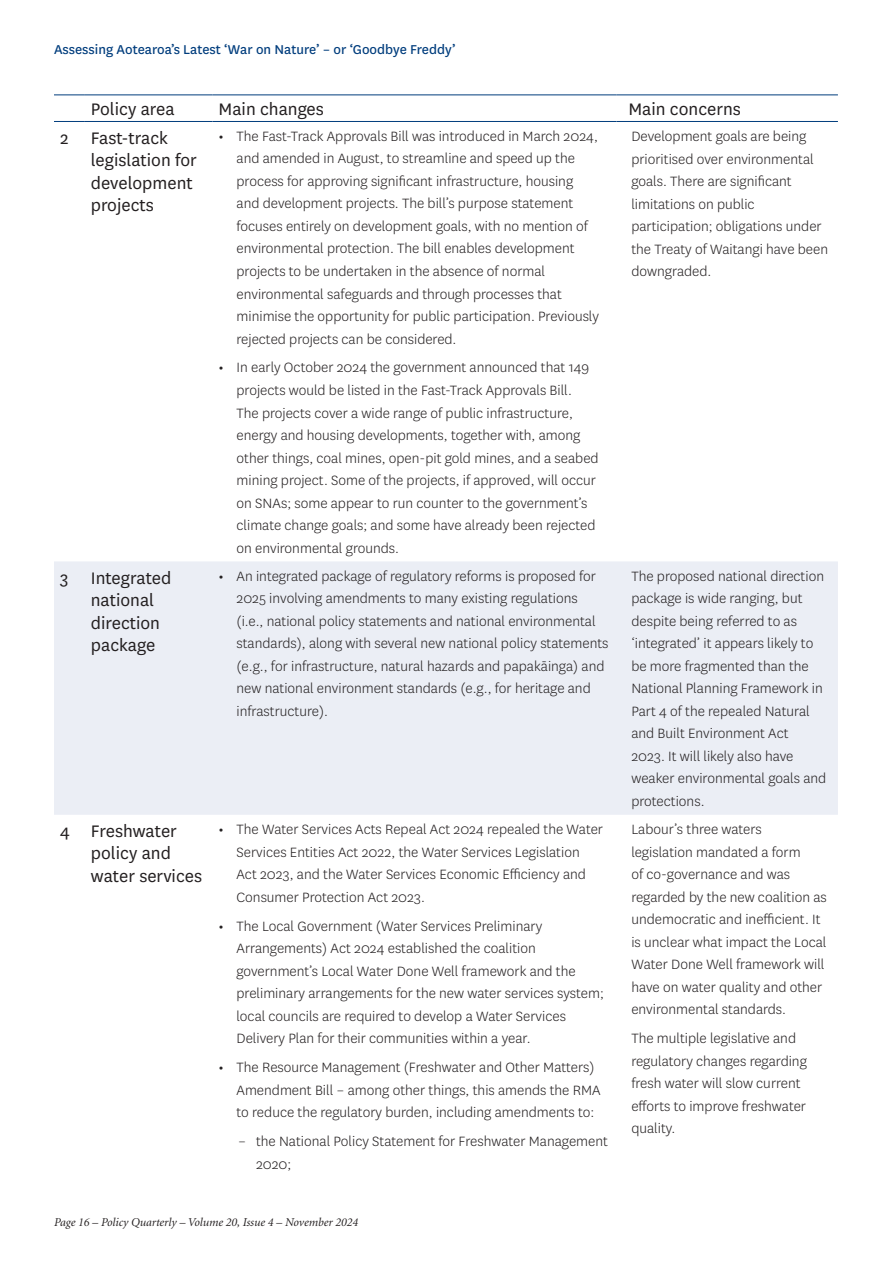
<style>
.page{position:relative;width:893px;height:1263px;background:#fff}
.page>*{position:absolute;margin:0;border:0;box-sizing:border-box;transform-origin:0 0}
.t1{font:19.5px/22.5px "National";color:#231f20}
.t2{font:300 15.75px/22.5px "National";color:#231f20}
.t3{font:15px "National";color:#013d7d}
.t4{font:italic 12px "Minion";color:#231f20}
.s1{font-weight:500}
</style>
<div class="page">
<div style="left:54px;top:561px;width:784px;height:254px;background:#ebeef5"></div>
<hr style="left:54px;top:95px;width:31px;height:1px;background:#013d7d">
<hr style="left:85px;top:95px;width:128px;height:1px;background:#013d7d">
<hr style="left:213px;top:95px;width:403px;height:1px;background:#013d7d">
<hr style="left:616px;top:95px;width:222px;height:1px;background:#013d7d">
<hr style="left:54px;top:121px;width:31px;height:1px;background:#013d7d">
<hr style="left:85px;top:121px;width:128px;height:1px;background:#013d7d">
<hr style="left:213px;top:121px;width:403px;height:1px;background:#013d7d">
<hr style="left:616px;top:121px;width:222px;height:1px;background:#013d7d">
<p class="t3" style="left:54px;top:39px;width:403px">Assessing Aotearoa’s Latest ‘War on Nature’ – or ‘Goodbye Freddy’</p>
<p class="t1" style="left:91px;top:97px;width:85px">Policy area</p>
<p class="t1" style="left:219px;top:97px;width:107px">Main changes</p>
<p class="t1" style="left:628px;top:97px;width:114px">Main concerns</p>
<p class="t1" style="left:91px;top:126px;width:108px;text-indent:-31px">2 Fast-track legislation for development projects</p>
<p class="t2" style="left:237px;top:124px;width:364px;text-indent:-18px"><span class="s1">•</span> The Fast-Track Approvals Bill was introduced in March 2024, and amended in August, to streamline and speed up the process for approving significant infrastructure, housing and development projects. The bill’s purpose statement focuses entirely on development goals, with no mention of environmental protection. The bill enables development projects to be undertaken in the absence of normal environmental safeguards and through processes that minimise the opportunity for public participation. Previously rejected projects can be considered.</p>
<p class="t2" style="left:237px;top:356px;width:364px;text-indent:-18px"><span class="s1">•</span> In early October 2024 the government announced that 149 projects would be listed in the Fast-Track Approvals Bill.<br>The projects cover a wide range of public infrastructure, energy and housing developments, together with, among other things, coal mines, open-pit gold mines, and a seabed mining project. Some of the projects, if approved, will occur on SNAs; some appear to run counter to the government’s climate change goals; and some have already been rejected on environmental grounds.</p>
<p class="t2" style="left:631px;top:125px;width:198px">Development goals are being prioritised over environmental goals. There are significant limitations on public participation; obligations under the Treaty of Waitangi have been downgraded.</p>
<p class="t1" style="left:91px;top:565px;width:82px;text-indent:-31px">3 Integrated national direction package</p>
<p class="t2" style="left:237px;top:564px;width:373px;text-indent:-18px"><span class="s1">•</span> An integrated package of regulatory reforms is proposed for 2025 involving amendments to many existing regulations (i.e., national policy statements and national environmental standards), along with several new national policy statements (e.g., for infrastructure, natural hazards and papakāinga) and new national environment standards (e.g., for heritage and infrastructure).</p>
<p class="t2" style="left:631px;top:564px;width:196px">The proposed national direction package is wide ranging, but despite being referred to as ‘integrated’ it appears likely to be more fragmented than the<br>National Planning Framework in<br>Part 4 of the repealed Natural and Built Environment Act<br>2023. It will likely also have weaker environmental goals and protections.</p>
<p class="t1" style="left:91px;top:819px;width:113px;text-indent:-31px">4 Freshwater policy and water services</p>
<p class="t2" style="left:237px;top:817px;width:368px;text-indent:-18px"><span class="s1">•</span> The Water Services Acts Repeal Act 2024 repealed the Water Services Entities Act 2022, the Water Services Legislation Act 2023, and the Water Services Economic Efficiency and Consumer Protection Act 2023.</p>
<p class="t2" style="left:237px;top:914px;width:369px;text-indent:-18px"><span class="s1">•</span> The Local Government (Water Services Preliminary Arrangements) Act 2024 established the coalition government’s Local Water Done Well framework and the preliminary arrangements for the new water services system; local councils are required to develop a Water Services Delivery Plan for their communities within a year.</p>
<p class="t2" style="left:237px;top:1055px;width:366px;text-indent:-18px"><span class="s1">•</span> The Resource Management (Freshwater and Other Matters)<br>Amendment Bill – among other things, this amends the RMA to reduce the regulatory burden, including amendments to:</p>
<p class="t2" style="left:256px;top:1129px;width:353px;text-indent:-18px">– the National Policy Statement for Freshwater Management<br>2020;</p>
<p class="t2" style="left:631px;top:817px;width:197px">Labour’s three waters legislation mandated a form<br>of co-governance and was regarded by the new coalition as undemocratic and inefficient. It is unclear what impact the Local<br>Water Done Well framework will have on water quality and other environmental standards.</p>
<p class="t2" style="left:631px;top:1026px;width:177px">The multiple legislative and regulatory changes regarding fresh water will slow current efforts to improve freshwater quality.</p>
<p class="t4" style="left:54px;top:1217px;width:305px">Page 16 – Policy Quarterly – Volume 20, Issue 4 – November 2024</p>
</div>
